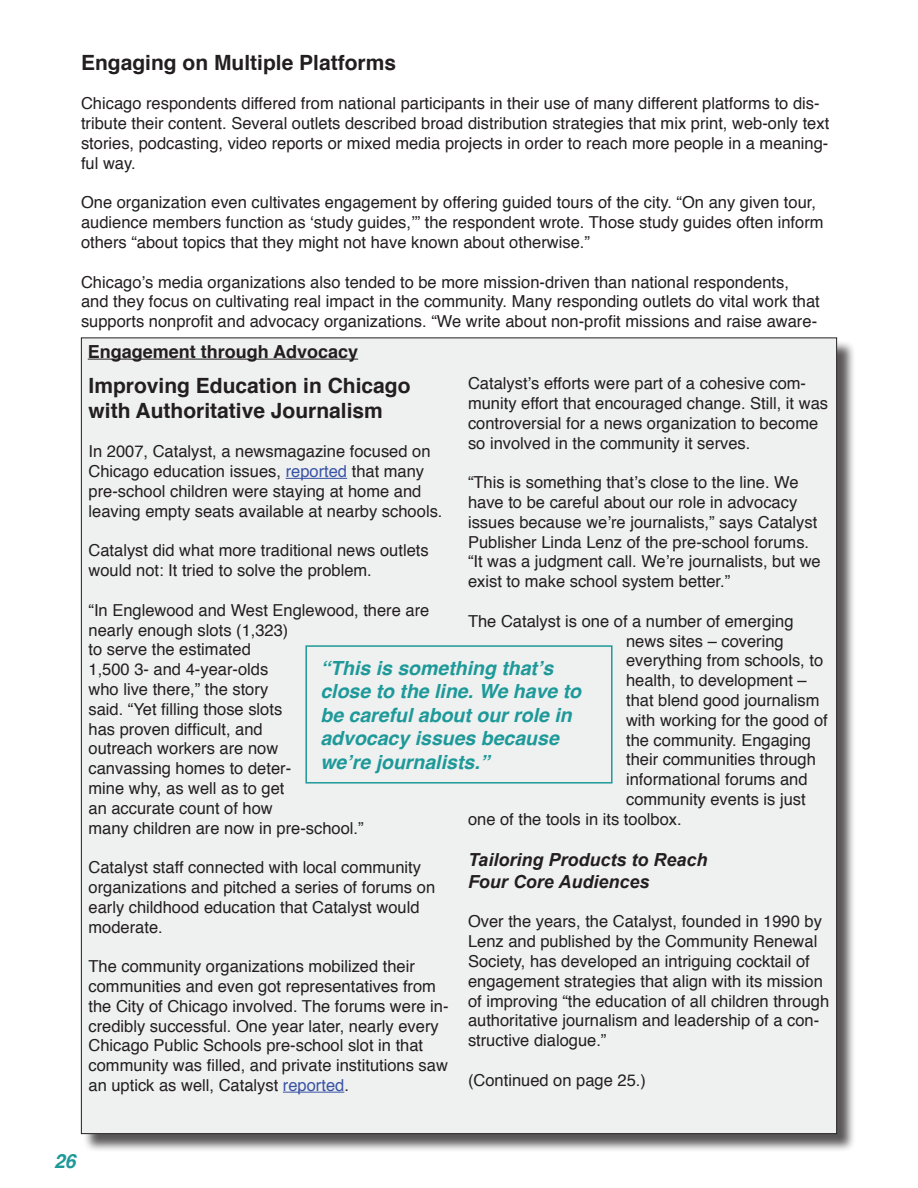
<style>
.page{position:relative;width:918px;height:1188px;background:#fff}
.page>*{position:absolute;margin:0;border:0;box-sizing:border-box;transform-origin:0 0}
.t1{font:700 21px/25.2px "Helvetica";color:#231f20}
.t2{font:italic 700 19.5px/23.4px "Helvetica";color:#1e9999}
.t3{font:italic 700 18px/21.6px "Arial";color:#231f20}
.t4{font:700 18px "Helvetica";color:#231f20}
.t5{font:16.5px/19.8px "Helvetica";color:#231f20}
.s1{color:#3853a3}
</style>
<div class="page">
<div style="left:83px;top:339px;width:772px;height:814px;background:#231f20;opacity:.75"></div>
<div style="left:81px;top:338px;width:756px;height:796px;background:#eff0f0"></div>
<hr style="left:286px;top:478px;width:61px;height:1px;background:#3853a3">
<hr style="left:283px;top:1092px;width:61px;height:1px;background:#3853a3">
<hr style="left:88px;top:359px;width:270px;height:1px;background:#231f20">
<div style="left:305px;top:645px;width:308px;height:139px;border:2px solid #1e9999"></div>
<p class="t1" style="left:81px;top:50px;width:317px">Engaging on Multiple Platforms</p>
<p class="t5" style="left:81px;top:94px;width:750px">Chicago respondents differed from national participants in their use of many different platforms to dis&shy;tribute their content. Several outlets described broad distribution strategies that mix print, web-only text stories, podcasting, video reports or mixed media projects in order to reach more people in a meaning&shy;ful way.</p>
<p class="t5" style="left:81px;top:193px;width:744px">One organization even cultivates engagement by offering guided tours of the city. “On any given tour, audience members function as ‘study guides,’” the respondent wrote. Those study guides often inform others “about topics that they might not have known about otherwise.”</p>
<p class="t5" style="left:81px;top:272px;width:740px">Chicago’s media organizations also tended to be more mission-driven than national respondents, and they focus on cultivating real impact in the community. Many responding outlets do vital work that supports nonprofit and advocacy organizations. “We write about non-profit missions and raise aware-</p>
<p class="t4" style="left:88px;top:337px;width:272px">Engagement through Advocacy</p>
<p class="t1" style="left:88px;top:373px;width:324px">Improving Education in Chicago with Authoritative Journalism</p>
<p class="t5" style="left:88px;top:442px;width:356px">In 2007, Catalyst, a newsmagazine focused on Chicago education issues, <span class="s1">reported</span> that many pre-school children were staying at home and leaving empty seats available at nearby schools.</p>
<p class="t5" style="left:89px;top:541px;width:342px">Catalyst did what more traditional news outlets would not: It tried to solve the problem.</p>
<p class="t5" style="left:89px;top:601px;width:342px">“In Englewood and West Englewood, there are nearly enough slots (1,323)<br>to serve the estimated<br>1,500 3- and 4-year-olds<br>who live there,” the story<br>said. “Yet filling those slots<br>has proven difficult, and<br>outreach workers are now<br>canvassing homes to deter-<br>mine why, as well as to get<br>an accurate count of how<br>many children are now in pre-school.”</p>
<p class="t5" style="left:89px;top:858px;width:348px">Catalyst staff connected with local community organizations and pitched a series of forums on early childhood education that Catalyst would moderate.</p>
<p class="t5" style="left:89px;top:957px;width:362px">The community organizations mobilized their communities and even got representatives from the City of Chicago involved. The forums were in&shy;credibly successful. One year later, nearly every Chicago Public Schools pre-school slot in that community was filled, and private institutions saw an uptick as well, Catalyst <span class="s1">reported</span>.</p>
<p class="t5" style="left:468px;top:374px;width:362px">Catalyst’s efforts were part of a cohesive com&shy;munity effort that encouraged change. Still, it was controversial for a news organization to become so involved in the community it serves.</p>
<p class="t5" style="left:468px;top:473px;width:354px">“This is something that’s close to the line. We have to be careful about our role in advocacy issues because we’re journalists,” says Catalyst Publisher Linda Lenz of the pre-school forums. “It was a judgment call. We’re journalists, but we exist to make school system better.”</p>
<p class="t5" style="left:468px;top:612px;width:327px">The Catalyst is one of a number of emerging</p>
<p class="t5" style="left:626px;top:631px;width:159px">news sites – covering</p>
<p class="t5" style="left:626px;top:651px;width:199px">everything from schools, to</p>
<p class="t5" style="left:626px;top:671px;width:182px">health, to development –</p>
<p class="t5" style="left:626px;top:691px;width:195px">that blend good journalism</p>
<p class="t5" style="left:626px;top:711px;width:203px">with working for the good of</p>
<p class="t5" style="left:626px;top:730px;width:186px">the community. Engaging</p>
<p class="t5" style="left:626px;top:750px;width:191px">their communities through</p>
<p class="t5" style="left:626px;top:770px;width:183px">informational forums and</p>
<p class="t5" style="left:626px;top:790px;width:181px">community events is just</p>
<p class="t5" style="left:468px;top:810px;width:215px">one of the tools in its toolbox.</p>
<p class="t3" style="left:468px;top:850px;width:241px">Tailoring Products to Reach<br>Four Core Audiences</p>
<p class="t5" style="left:468px;top:912px;width:363px">Over the years, the Catalyst, founded in 1990 by Lenz and published by the Community Renewal Society, has developed an intriguing cocktail of engagement strategies that align with its mission of improving “the education of all children through authoritative journalism and leadership of a con&shy;structive dialogue.”</p>
<p class="t5" style="left:468px;top:1071px;width:179px">(Continued on page 25.)</p>
<p class="t2" style="left:320px;top:656px;width:262px">“This is something that’s close to the line. We have to be careful about our role in advocacy issues because we’re journalists.”</p>
<p class="t2" style="left:54px;top:1149px;width:23px">26</p>
</div>
